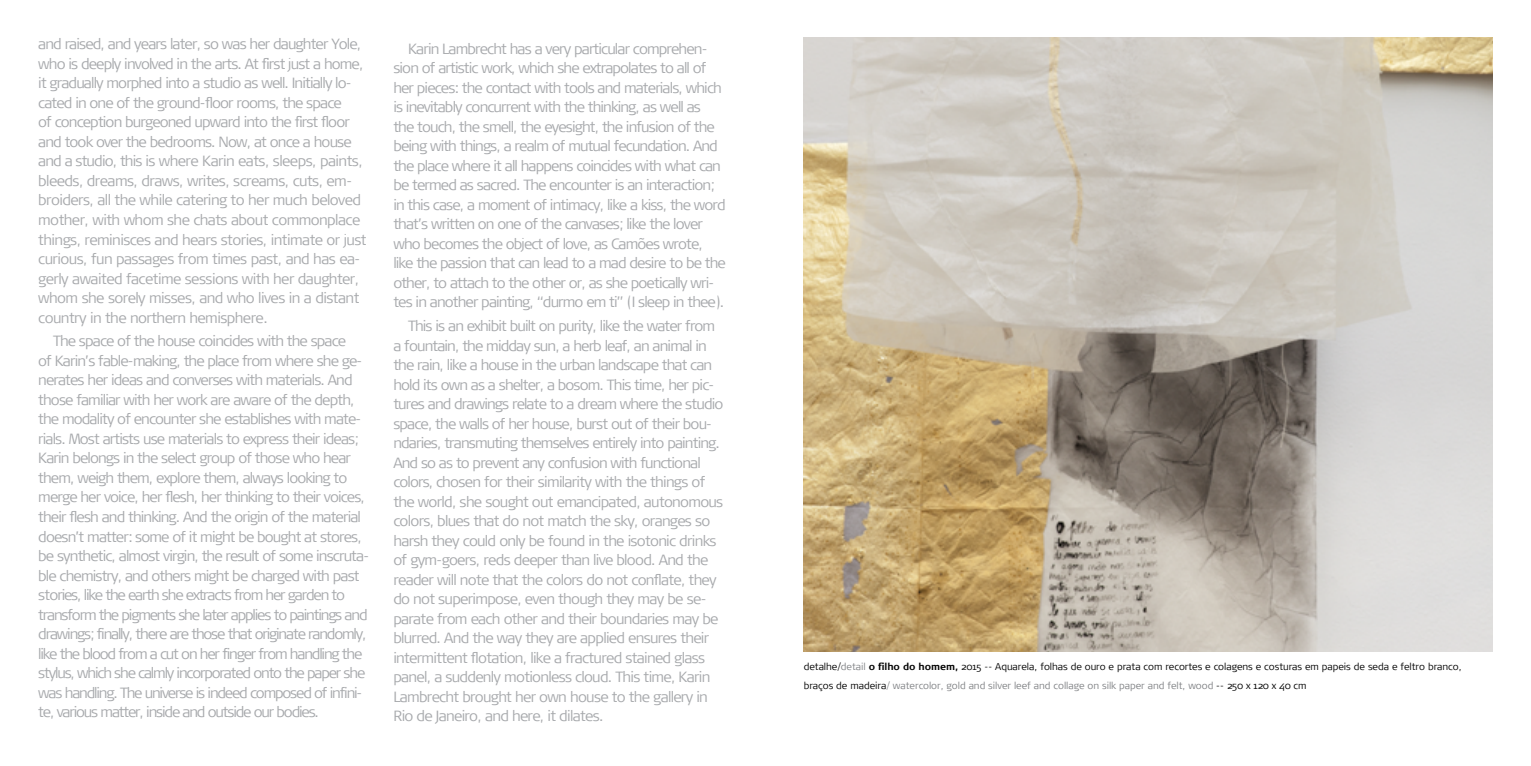
<style>
.page{position:relative;width:1531px;height:766px;background:#fff}
.page>*{position:absolute;margin:0;border:0;box-sizing:border-box;transform-origin:0 0}
.t1{font:300 14.7px/19.5px "Signa";letter-spacing:-.06em;color:#a7a9ac}
.t2{font:300 14.7px/19.5px "Signa";letter-spacing:-.04em;color:#a7a9ac}
.t3{font:300 9.75px/19.2px "Signa";letter-spacing:-.005em;color:#000}
.s1{color:#808285}
.s2{font-weight:700}
</style>
<div class="page">
<img style="left:804px;top:37px;width:688px;height:614px">
<p class="t2" style="left:38px;top:34px;width:330px">and raised, and years later, so was her daughter Yole, who is deeply involved in the arts. At first just a home, it gradually morphed into a studio as well. Initially lo&shy;cated in one of the ground-floor rooms, the space<br>of conception burgeoned upward into the first floor and took over the bedrooms. Now, at once a house and a studio, this is where Karin eats, sleeps, paints, bleeds, dreams, draws, writes, screams, cuts, em&shy;broiders, all the while catering to her much beloved mother, with whom she chats about commonplace things, reminisces and hears stories, intimate or just curious, fun passages from times past, and has ea&shy;gerly awaited facetime sessions with her daughter, whom she sorely misses, and who lives in a distant country in the northern hemisphere.</p>
<p class="t1" style="left:38px;top:331px;width:333px;text-indent:15px">The space of the house coincides with the space<br>of Karin’s fable-making, the place from where she ge&shy;nerates her ideas and converses with materials. And those familiar with her work are aware of the depth, the modality of encounter she establishes with mate&shy;rials. Most artists use materials to express their ideas; Karin belongs in the select group of those who hear them, weigh them, explore them, always looking to merge her voice, her flesh, her thinking to their voices, their flesh and thinking. And the origin of the material doesn’t matter: some of it might be bought at stores, be synthetic, almost virgin, the result of some inscruta&shy;ble chemistry, and others might be charged with past stories, like the earth she extracts from her garden to transform the pigments she later applies to paintings and drawings; finally, there are those that originate randomly, like the blood from a cut on her finger from handling the stylus, which she calmly incorporated onto the paper she was handling. The universe is indeed composed of infini&shy;te, various matter, inside and outside our bodies.</p>
<p class="t1" style="left:393px;top:39px;width:334px;text-indent:15px">Karin Lambrecht has a very particular comprehen&shy;sion of artistic work, which she extrapolates to all of her pieces: the contact with tools and materials, which is inevitably concurrent with the thinking, as well as<br>the touch, the smell, the eyesight, the infusion of the being with things, a realm of mutual fecundation. And the place where it all happens coincides with what can be termed as sacred. The encounter is an interaction; in this case, a moment of intimacy, like a kiss, the word that’s written on one of the canvases; like the lover who becomes the object of love, as Camões wrote, like the passion that can lead to a mad desire to be the other, to attach to the other or, as she poetically wri&shy;tes in another painting, “durmo em ti” (I sleep in thee).</p>
<p class="t1" style="left:393px;top:316px;width:331px;text-indent:15px">This is an exhibit built on purity, like the water from a fountain, the midday sun, a herb leaf, an animal in the rain, like a house in the urban landscape that can hold its own as a shelter, a bosom. This time, her pic&shy;tures and drawings relate to a dream where the studio space, the walls of her house, burst out of their bou&shy;ndaries, transmuting themselves entirely into painting.<br>And so as to prevent any confusion with functional colors, chosen for their similarity with the things of the world, she sought out emancipated, autonomous colors, blues that do not match the sky, oranges so harsh they could only be found in the isotonic drinks of gym-goers, reds deeper than live blood. And the reader will note that the colors do not conflate, they do not superimpose, even though they may be se&shy;parate from each other and their boundaries may be blurred. And the way they are applied ensures their intermittent flotation, like a fractured stained glass panel, a suddenly motionless cloud. This time, Karin Lambrecht brought her own house to the gallery in Rio de Janeiro, and here, it dilates.</p>
<p class="t3" style="left:804px;top:657px;width:659px">detalhe/<span class="s1">detail</span> <span class="s2">o filho do homem,</span> 2015 -- Aquarela, folhas de ouro e prata com recortes e colagens e costuras em papeis de seda e feltro branco, braços de madeira<span class="s1">/ watercolor, gold and silver leef and collage on silk paper and felt, wood</span> -- 250 x 120 x 40 cm</p>
</div>
